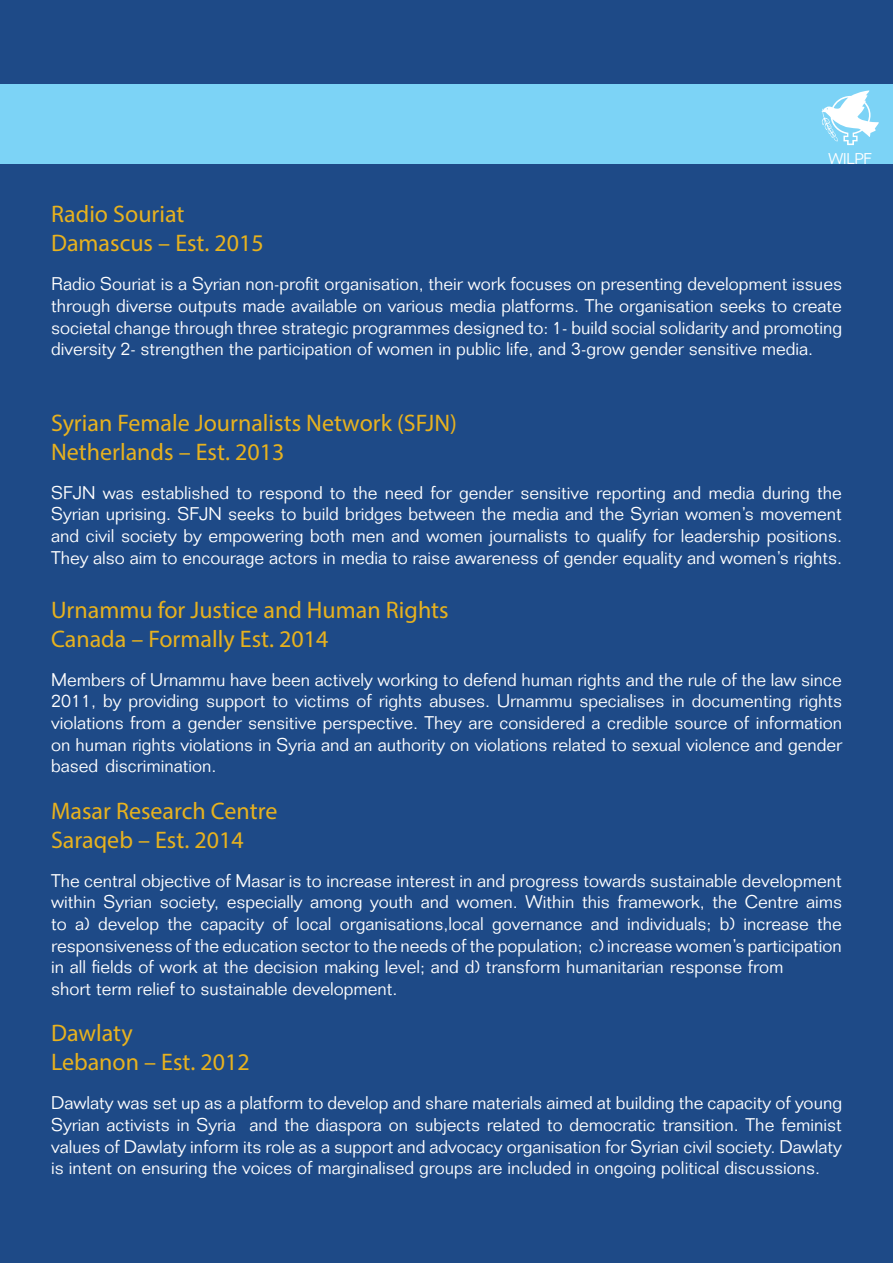
<style>
.page{position:relative;width:893px;height:1263px;background:#1e4a87}
.page>*{position:absolute;margin:0;border:0;box-sizing:border-box;transform-origin:0 0}
.t1{font:24px "Myriad Pro";color:#e8b21e}
.t2{font:300 18px/21.6px "Folio Std";color:#fff;text-align:justify}
.t3{font:300 15.3px "Folio Std";letter-spacing:-.015em;color:#fff}
</style>
<div class="page">
<div style="left:0;top:85px;width:893px;height:79px;background:#7cd3f6"></div>
<svg style="left:821px;top:90px;width:58px;height:55px"></svg>
<p class="t1" style="left:51px;top:199px;width:135px">Radio Souriat</p>
<p class="t1" style="left:51px;top:228px;width:214px">Damascus – Est. 2015</p>
<p class="t3" style="left:829px;top:150px;width:45px">WILPF</p>
<p class="t2" style="left:51px;top:273px;width:792px">Radio Souriat is a Syrian non-profit organisation, their work focuses on presenting development issues through diverse outputs made available on various media platforms. The organisation seeks to create societal change through three strategic programmes designed to: 1- build social solidarity and promoting diversity 2- strengthen the participation of women in public life, and 3-grow gender sensitive media.</p>
<p class="t1" style="left:51px;top:408px;width:407px">Syrian Female Journalists Network (SFJN)</p>
<p class="t1" style="left:51px;top:437px;width:235px">Netherlands – Est. 2013</p>
<p class="t2" style="left:51px;top:482px;width:792px">SFJN was established to respond to the need for gender sensitive reporting and media during the Syrian uprising. SFJN seeks to build bridges between the media and the Syrian women’s movement and civil society by empowering both men and women journalists to qualify for leadership positions.<br>They also aim to encourage actors in media to raise awareness of gender equality and women’s rights.</p>
<p class="t1" style="left:51px;top:595px;width:399px">Urnammu for Justice and Human Rights</p>
<p class="t1" style="left:51px;top:624px;width:279px">Canada – Formally Est. 2014</p>
<p class="t2" style="left:51px;top:669px;width:792px">Members of Urnammu have been actively working to defend human rights and the rule of the law since 2011, by providing support to victims of rights abuses. Urnammu specialises in documenting rights violations from a gender sensitive perspective. They are considered a credible source of information on human rights violations in Syria and an authority on violations related to sexual violence and gender based discrimination.</p>
<p class="t1" style="left:51px;top:796px;width:228px">Masar Research Centre</p>
<p class="t1" style="left:51px;top:825px;width:194px">Saraqeb – Est. 2014</p>
<p class="t2" style="left:51px;top:870px;width:792px">The central objective of Masar is to increase interest in and progress towards sustainable development within Syrian society, especially among youth and women. Within this framework, the Centre aims to a) develop the capacity of local organisations,local governance and individuals; b) increase the responsiveness of the education sector to the needs of the population; c) increase women’s participation in all fields of work at the decision making level; and d) transform humanitarian response from</p>
<p class="t2" style="left:51px;top:978px;width:348px">short term relief to sustainable development.</p>
<p class="t1" style="left:51px;top:1018px;width:83px">Dawlaty</p>
<p class="t1" style="left:51px;top:1047px;width:200px">Lebanon – Est. 2012</p>
<p class="t2" style="left:51px;top:1092px;width:792px">Dawlaty was set up as a platform to develop and share materials aimed at building the capacity of young Syrian activists in Syria and the diaspora on subjects related to democratic transition. The feminist values of Dawlaty inform its role as a support and advocacy organisation for Syrian civil society. Dawlaty is intent on ensuring the voices of marginalised groups are included in ongoing political discussions.</p>
</div>
